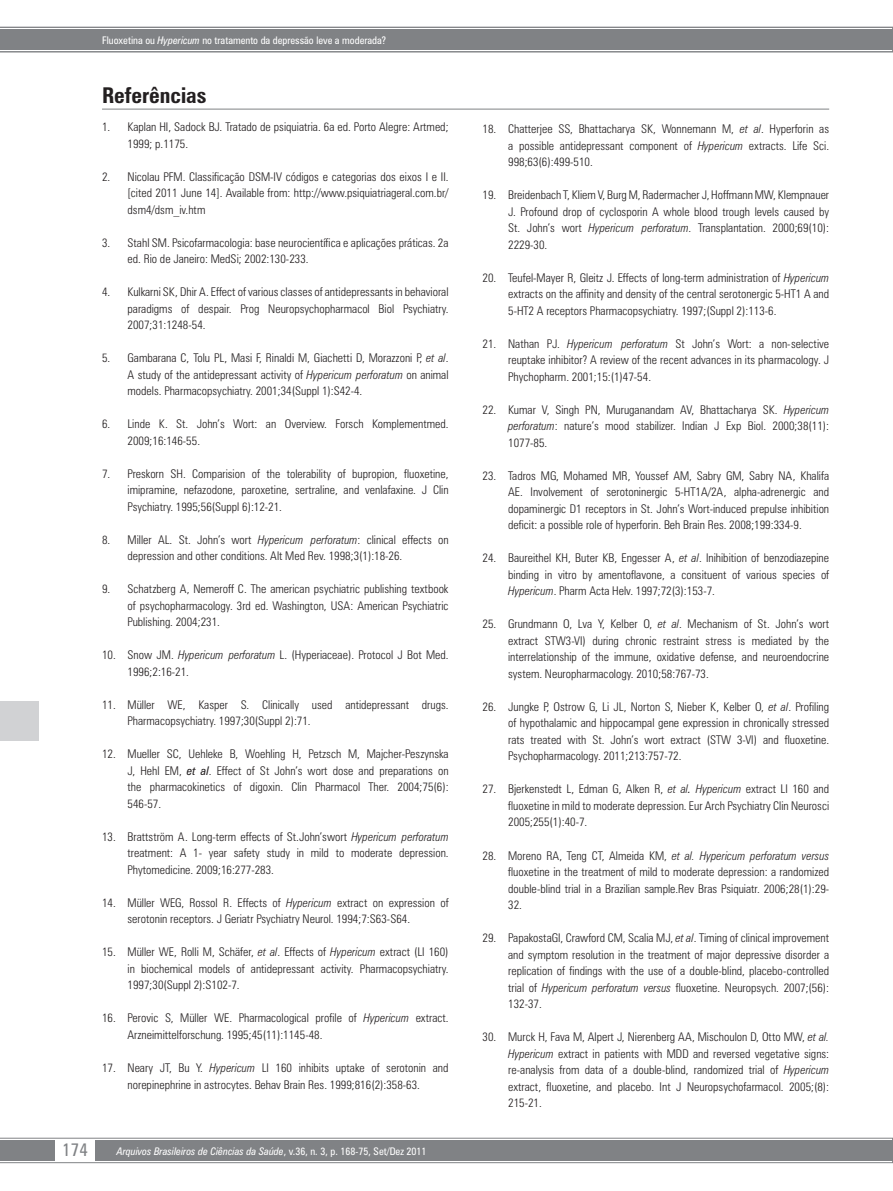
<style>
.page{position:relative;width:893px;height:1191px;background:#fff}
.page>*{position:absolute;margin:0;border:0;box-sizing:border-box;transform-origin:0 0}
.z07_0_referencias_ti{font:700 condensed 21.75px "Zurich BT";color:#231f20}
.t1{font:condensed 18px "Zurich BT";color:#808285}
.z07_1_referencias{font:300 condensed 12px/16.5px "Zurich BT";color:#231f20;text-align:justify}
.t2{font:italic condensed 10.5px "Zurich BT";color:#fff}
.t3{font:condensed 10.5px "Zurich BT";color:#fff}
.s1{font-style:italic}
.s2{font-weight:400;font-style:italic}
.s3{font-style:normal}
</style>
<div class="page">
<svg style="left:0;top:1137px;width:893px;height:26px;background:#8f9194"></svg>
<div style="left:55px;top:1139px;width:40px;height:22px;background:#fff"></div>
<div style="left:0;top:701px;width:38px;height:40px;background:#d1d2d4"></div>
<svg style="left:0;top:27px;width:893px;height:25px;background:#8a8c8f"></svg>
<hr style="left:102px;top:109px;width:727px;height:1px;background:#808285">
<p class="t3" style="left:102px;top:34px;width:285px">Fluoxetina ou <span class="s1">Hypericum</span> no tratamento da depressão leve a moderada?</p>
<p class="z07_0_referencias_ti" style="left:102px;top:82px;width:106px">Referências</p>
<p class="z07_1_referencias" style="left:128px;top:119px;width:323px;text-indent:-26px">1. Kaplan HI, Sadock BJ. Tratado de psiquiatria. 6a ed. Porto Alegre: Artmed;<br>1999; p.1175.</p>
<p class="z07_1_referencias" style="left:128px;top:168px;width:323px;text-indent:-26px">2. Nicolau PFM. Classificação DSM-IV códigos e categorias dos eixos I e II. [cited 2011 June 14]. Available from: http://www.psiquiatriageral.com.br/ dsm4/dsm_iv.htm</p>
<p class="z07_1_referencias" style="left:128px;top:234px;width:323px;text-indent:-26px">3. Stahl SM. Psicofarmacologia: base neurocientífica e aplicações práticas. 2a ed. Rio de Janeiro: MedSi; 2002:130-233.</p>
<p class="z07_1_referencias" style="left:128px;top:284px;width:323px;text-indent:-26px">4. Kulkarni SK, Dhir A. Effect of various classes of antidepressants in behavioral paradigms of despair. Prog Neuropsychopharmacol Biol Psychiatry.<br>2007;31:1248-54.</p>
<p class="z07_1_referencias" style="left:128px;top:350px;width:323px;text-indent:-26px">5. Gambarana C, Tolu PL, Masi F, Rinaldi M, Giachetti D, Morazzoni P, <span class="s1">et al</span>.<br>A study of the antidepressant activity of <span class="s1">Hypericum perforatum</span> on animal models. Pharmacopsychiatry. 2001;34(Suppl 1):S42-4.</p>
<p class="z07_1_referencias" style="left:128px;top:416px;width:322px;text-indent:-26px">6. Linde K. St. John’s Wort: an Overview. Forsch Komplementmed.<br>2009;16:146-55.</p>
<p class="z07_1_referencias" style="left:128px;top:465px;width:323px;text-indent:-26px">7. Preskorn SH. Comparision of the tolerability of bupropion, fluoxetine, imipramine, nefazodone, paroxetine, sertraline, and venlafaxine. J Clin Psychiatry. 1995;56(Suppl 6):12-21.</p>
<p class="z07_1_referencias" style="left:128px;top:531px;width:323px;text-indent:-26px">8. Miller AL. St. John’s wort <span class="s1">Hypericum perforatum</span>: clinical effects on depression and other conditions. Alt Med Rev. 1998;3(1):18-26.</p>
<p class="z07_1_referencias" style="left:128px;top:581px;width:322px;text-indent:-26px">9. Schatzberg A, Nemeroff C. The american psychiatric publishing textbook of psychopharmacology. 3rd ed. Washington, USA: American Psychiatric Publishing. 2004;231.</p>
<p class="z07_1_referencias" style="left:128px;top:647px;width:322px;text-indent:-26px">10. Snow JM. <span class="s1">Hypericum perforatum</span> L. (Hyperiaceae). Protocol J Bot Med.<br>1996;2:16-21.</p>
<p class="z07_1_referencias" style="left:128px;top:696px;width:323px;text-indent:-26px">11. Müller WE, Kasper S. Clinically used antidepressant drugs.<br>Pharmacopsychiatry. 1997;30(Suppl 2):71.</p>
<p class="z07_1_referencias" style="left:128px;top:746px;width:323px;text-indent:-26px">12. Mueller SC, Uehleke B, Woehling H, Petzsch M, Majcher-Peszynska J, Hehl EM, <span class="s2">et al</span>. Effect of St John’s wort dose and preparations on the pharmacokinetics of digoxin. Clin Pharmacol Ther. 2004;75(6):<br>546-57.</p>
<p class="z07_1_referencias" style="left:128px;top:828px;width:323px;text-indent:-26px">13. Brattström A. Long-term effects of St.John’swort <span class="s1">Hypericum perforatum </span>treatment: A 1- year safety study in mild to moderate depression.<br>Phytomedicine. 2009;16:277-283.</p>
<p class="z07_1_referencias" style="left:128px;top:894px;width:323px;text-indent:-26px">14. Müller WEG, Rossol R. Effects of <span class="s1">Hypericum</span> extract on expression of serotonin receptors. J Geriatr Psychiatry Neurol. 1994;7:S63-S64.</p>
<p class="z07_1_referencias" style="left:128px;top:944px;width:323px;text-indent:-26px">15. Müller WE, Rolli M, Schäfer, <span class="s1">et al</span>. Effects of <span class="s1">Hypericum</span> extract (LI 160) in biochemical models of antidepressant activity. Pharmacopsychiatry.<br>1997;30(Suppl 2):S102-7.</p>
<p class="z07_1_referencias" style="left:128px;top:1010px;width:323px;text-indent:-26px">16. Perovic S, Müller WE. Pharmacological profile of <span class="s1">Hypericum</span> extract.<br>Arzneimittelforschung. 1995;45(11):1145-48.</p>
<p class="z07_1_referencias" style="left:102px;top:1059px;width:348px;text-align:center">17. Neary JT, Bu Y. <span class="s1">Hypericum</span> LI 160 inhibits uptake of serotonin and norepinephrine in astrocytes. Behav Brain Res. 1999;816(2):358-63.</p>
<h2 class="t1" style="left:62px;top:1138px;width:27px">174</h2>
<p class="t2" style="left:117px;top:1144px;width:311px">Arquivos Brasileiros de Ciências da Saúde<span class="s3">, v.36, n. 3, p. 168-75, Set/Dez 2011</span></p>
<p class="z07_1_referencias" style="left:508px;top:121px;width:323px;text-indent:-26px">18. Chatterjee SS, Bhattacharya SK, Wonnemann M, <span class="s1">et al</span>. Hyperforin as a possible antidepressant component of <span class="s1">Hypericum</span> extracts. Life Sci.<br>998;63(6):499-510.</p>
<p class="z07_1_referencias" style="left:508px;top:187px;width:323px;text-indent:-26px">19. Breidenbach T, Kliem V, Burg M, Radermacher J, Hoffmann MW, Klempnauer J. Profound drop of cyclosporin A whole blood trough levels caused by St. John’s wort <span class="s1">Hypericum perforatum</span>. Transplantation. 2000;69(10):<br>2229-30.</p>
<p class="z07_1_referencias" style="left:508px;top:269px;width:323px;text-indent:-26px">20. Teufel-Mayer R, Gleitz J. Effects of long-term administration of <span class="s1">Hypericum </span>extracts on the affinity and density of the central serotonergic 5-HT1 A and 5-HT2 A receptors Pharmacopsychiatry. 1997;(Suppl 2):113-6.</p>
<p class="z07_1_referencias" style="left:508px;top:335px;width:323px;text-indent:-26px">21. Nathan PJ. <span class="s1">Hypericum perforatum</span> St John’s Wort: a non-selective reuptake inhibitor? A review of the recent advances in its pharmacology. J Phychopharm. 2001;15:(1)47-54.</p>
<p class="z07_1_referencias" style="left:508px;top:401px;width:323px;text-indent:-26px">22. Kumar V, Singh PN, Muruganandam AV, Bhattacharya SK. <span class="s1">Hypericum perforatum</span>: nature’s mood stabilizer. Indian J Exp Biol. 2000;38(11):<br>1077-85.</p>
<p class="z07_1_referencias" style="left:508px;top:467px;width:323px;text-indent:-26px">23. Tadros MG, Mohamed MR, Youssef AM, Sabry GM, Sabry NA, Khalifa AE. Involvement of serotoninergic 5-HT1A/2A, alpha-adrenergic and dopaminergic D1 receptors in St. John’s Wort-induced prepulse inhibition deficit: a possible role of hyperforin. Beh Brain Res. 2008;199:334-9.</p>
<p class="z07_1_referencias" style="left:508px;top:550px;width:323px;text-indent:-26px">24. Baureithel KH, Buter KB, Engesser A, <span class="s1">et al</span>. Inihibition of benzodiazepine binding in vitro by amentoflavone, a consituent of various species of <span class="s1">Hypericum</span>. Pharm Acta Helv. 1997;72(3):153-7.</p>
<p class="z07_1_referencias" style="left:508px;top:616px;width:323px;text-indent:-26px">25. Grundmann O, Lva Y, Kelber O, <span class="s1">et al</span>. Mechanism of St. John’s wort extract STW3-VI) during chronic restraint stress is mediated by the interrelationship of the immune, oxidative defense, and neuroendocrine system. Neuropharmacology. 2010;58:767-73.</p>
<p class="z07_1_referencias" style="left:508px;top:698px;width:323px;text-indent:-26px">26. Jungke P, Ostrow G, Li JL, Norton S, Nieber K, Kelber O, <span class="s1">et al</span>. Profiling of hypothalamic and hippocampal gene expression in chronically stressed rats treated with St. John’s wort extract (STW 3-VI) and fluoxetine.<br>Psychopharmacology. 2011;213:757-72.</p>
<p class="z07_1_referencias" style="left:508px;top:781px;width:323px;text-indent:-26px">27. Bjerkenstedt L, Edman G, Alken R, <span class="s1">et al</span><span class="s2">.</span> <span class="s1">Hypericum</span> extract LI 160 and fluoxetine in mild to moderate depression. Eur Arch Psychiatry Clin Neurosci 2005;255(1):40-7.</p>
<p class="z07_1_referencias" style="left:508px;top:847px;width:323px;text-indent:-26px">28. Moreno RA, Teng CT, Almeida KM, <span class="s1">et al. Hypericum perforatum versus </span>fluoxetine in the treatment of mild to moderate depression: a randomized double-blind trial in a Brazilian sample.Rev Bras Psiquiatr. 2006;28(1):29- 32.</p>
<p class="z07_1_referencias" style="left:508px;top:929px;width:323px;text-indent:-26px">29. PapakostaGI, Crawford CM, Scalia MJ, <span class="s1">et al</span>. Timing of clinical improvement and symptom resolution in the treatment of major depressive disorder a replication of findings with the use of a double-blind, placebo-controlled trial of <span class="s1">Hypericum perforatum versus</span> fluoxetine. Neuropsych. 2007;(56):<br>132-37.</p>
<p class="z07_1_referencias" style="left:508px;top:1028px;width:323px;text-indent:-26px">30. Murck H, Fava M, Alpert J, Nierenberg AA, Mischoulon D, Otto MW, <span class="s1">et al.<br>Hypericum</span> extract in patients with MDD and reversed vegetative signs: re-analysis from data of a double-blind, randomized trial of <span class="s1">Hypericum </span>extract, fluoxetine, and placebo. Int J Neuropsychofarmacol. 2005;(8):<br>215-21.</p>
</div>
